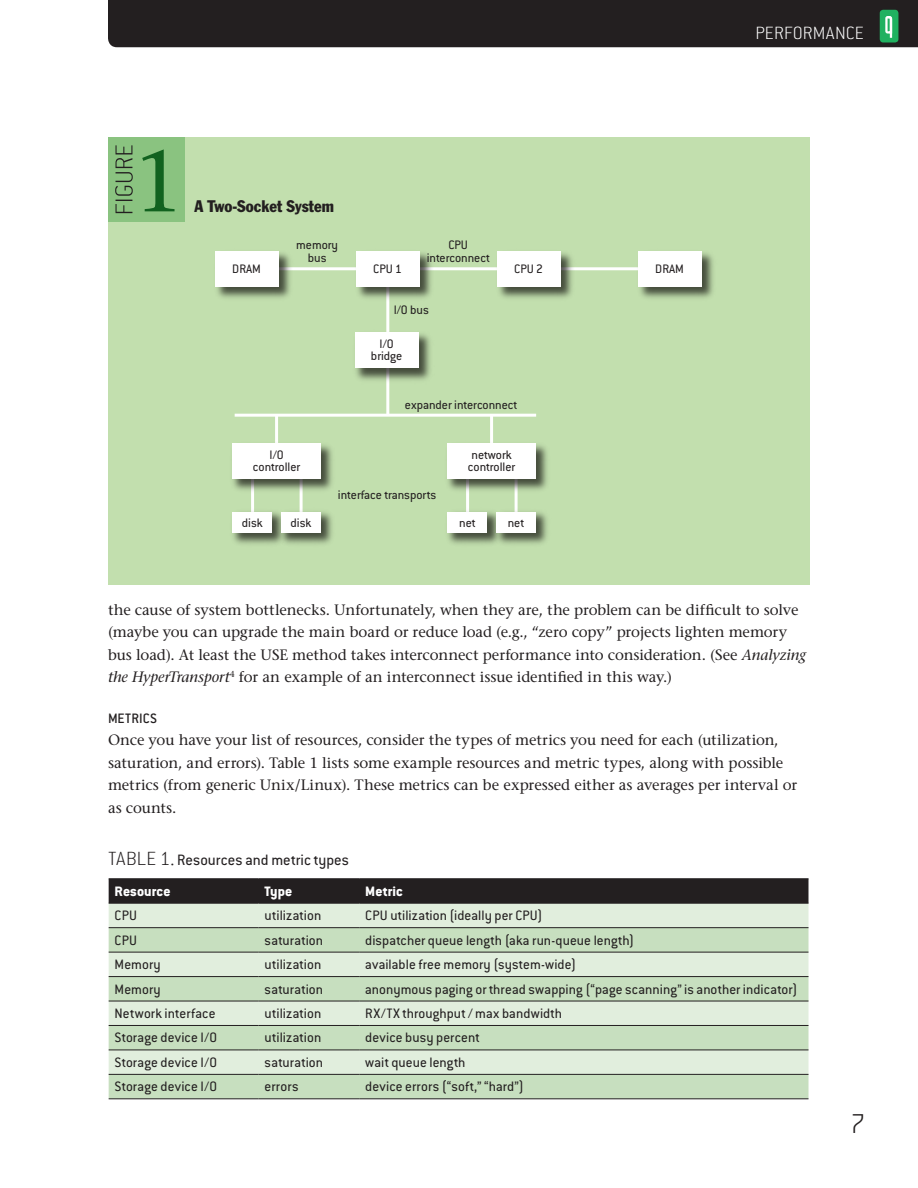
<style>
.page{position:relative;width:918px;height:1188px;background:#fff}
.page>*{position:absolute;margin:0;border:0;box-sizing:border-box;transform-origin:0 0}
.t1{font:200 30px "Conduit ITC Std";color:#231f20}
.t2{font:200 19.5px "Conduit ITC Std";letter-spacing:.01em;color:#fff}
.Q_1st_level_heads{font:16.5px "Conduit ITC Std";letter-spacing:.01em;color:#231f20}
.t3{font:condensed 16.5px "Franklin Gothic";color:#231f20}
.Q_coding_copy{font:15px "Conduit ITC Std";letter-spacing:.01em;color:#231f20}
.Q_body_copy{font:15px/22.5px "Stone Serif";letter-spacing:-.005em;color:#231f20}
.Q_body_copy_no_inden{font:15px/22.5px "Stone Serif";letter-spacing:-.005em;color:#231f20}
.Q_coding_copy-2{font:800 15px "Conduit ITC Std";letter-spacing:.005em;color:#fff}
.Q_2nd_level_heads{font:500 15px "Conduit ITC Std";letter-spacing:.01em;color:#231f20}
.t4{font:13.5px/12.5px "Conduit ITC Std";color:#231f20;text-align:center}
.s1{font-style:italic}
.s2{font-weight:200;font-size:21px}
</style>
<div class="page">
<div style="left:108px;top:0;width:810px;height:47px;background:#231f20"></div>
<div style="left:109px;top:138px;width:701px;height:447px;background:#c2dfae"></div>
<hr style="left:264px;top:267px;width:389px;height:3px;background:#fff">
<hr style="left:235px;top:414px;width:301px;height:3px;background:#fff">
<hr style="left:386px;top:273px;width:3px;height:142px;background:#fff">
<hr style="left:251px;top:473px;width:3px;height:53px;background:#fff">
<hr style="left:300px;top:473px;width:3px;height:53px;background:#fff">
<hr style="left:275px;top:415px;width:3px;height:44px;background:#fff">
<hr style="left:466px;top:473px;width:3px;height:53px;background:#fff">
<hr style="left:515px;top:473px;width:3px;height:53px;background:#fff">
<hr style="left:490px;top:415px;width:3px;height:44px;background:#fff">
<img style="left:215px;top:251px;width:80px;height:48px">
<div style="left:215px;top:251px;width:63px;height:35px;background:#fff"></div>
<img style="left:232px;top:510px;width:45px;height:35px">
<div style="left:233px;top:512px;width:39px;height:21px;background:#fff"></div>
<img style="left:353px;top:251px;width:83px;height:51px">
<div style="left:356px;top:251px;width:63px;height:35px;background:#fff"></div>
<img style="left:494px;top:251px;width:83px;height:48px">
<div style="left:497px;top:251px;width:63px;height:35px;background:#fff"></div>
<img style="left:635px;top:251px;width:79px;height:48px">
<div style="left:638px;top:251px;width:63px;height:35px;background:#fff"></div>
<img style="left:355px;top:329px;width:76px;height:56px">
<div style="left:355px;top:333px;width:63px;height:35px;background:#fff"></div>
<img style="left:232px;top:443px;width:101px;height:51px">
<div style="left:233px;top:443px;width:88px;height:36px;background:#fff"></div>
<img style="left:277px;top:508px;width:56px;height:37px">
<div style="left:281px;top:512px;width:40px;height:21px;background:#fff"></div>
<img style="left:447px;top:510px;width:46px;height:35px">
<div style="left:448px;top:512px;width:39px;height:21px;background:#fff"></div>
<img style="left:447px;top:443px;width:101px;height:51px">
<div style="left:448px;top:443px;width:88px;height:36px;background:#fff"></div>
<img style="left:493px;top:508px;width:55px;height:37px">
<div style="left:496px;top:512px;width:40px;height:21px;background:#fff"></div>
<div style="left:109px;top:137px;width:76px;height:84px;background:#8ac380"></div>
<svg style="left:142px;top:149px;width:33px;height:62px"></svg>
<svg style="left:115px;top:145px;width:18px;height:68px"></svg>
<div style="left:109px;top:879px;width:699px;height:24px;background:#231f20"></div>
<div style="left:109px;top:904px;width:699px;height:23px;background:#e1eedd"></div>
<svg style="left:109px;top:928px;width:699px;height:170px;background:#d0e3c9"></svg>
<hr style="left:109px;top:878px;width:150px;height:1px;background:#231f20">
<hr style="left:259px;top:878px;width:100px;height:1px;background:#231f20">
<hr style="left:359px;top:878px;width:449px;height:1px;background:#231f20">
<hr style="left:109px;top:903px;width:150px;height:1px;background:#231f20">
<hr style="left:259px;top:903px;width:100px;height:1px;background:#231f20">
<hr style="left:359px;top:903px;width:449px;height:1px;background:#231f20">
<hr style="left:109px;top:927px;width:150px;height:1px;background:#231f20">
<hr style="left:259px;top:927px;width:100px;height:1px;background:#231f20">
<hr style="left:359px;top:927px;width:449px;height:1px;background:#231f20">
<hr style="left:109px;top:952px;width:150px;height:1px;background:#231f20">
<hr style="left:259px;top:952px;width:100px;height:1px;background:#231f20">
<hr style="left:359px;top:952px;width:449px;height:1px;background:#231f20">
<hr style="left:109px;top:976px;width:150px;height:1px;background:#231f20">
<hr style="left:259px;top:976px;width:100px;height:1px;background:#231f20">
<hr style="left:359px;top:976px;width:449px;height:1px;background:#231f20">
<hr style="left:109px;top:1001px;width:150px;height:1px;background:#231f20">
<hr style="left:259px;top:1001px;width:100px;height:1px;background:#231f20">
<hr style="left:359px;top:1001px;width:449px;height:1px;background:#231f20">
<hr style="left:109px;top:1025px;width:150px;height:1px;background:#231f20">
<hr style="left:259px;top:1025px;width:100px;height:1px;background:#231f20">
<hr style="left:359px;top:1025px;width:449px;height:1px;background:#231f20">
<hr style="left:109px;top:1050px;width:150px;height:1px;background:#231f20">
<hr style="left:259px;top:1050px;width:100px;height:1px;background:#231f20">
<hr style="left:359px;top:1050px;width:449px;height:1px;background:#231f20">
<hr style="left:109px;top:1074px;width:150px;height:1px;background:#231f20">
<hr style="left:259px;top:1074px;width:100px;height:1px;background:#231f20">
<hr style="left:359px;top:1074px;width:449px;height:1px;background:#231f20">
<hr style="left:109px;top:1098px;width:150px;height:1px;background:#231f20">
<hr style="left:259px;top:1098px;width:100px;height:1px;background:#231f20">
<hr style="left:359px;top:1098px;width:449px;height:1px;background:#231f20">
<p class="t3" style="left:194px;top:196px;width:141px">A Two-Socket System</p>
<p class="t4" style="left:232px;top:262px;width:30px">DRAM</p>
<p class="t4" style="left:296px;top:238px;width:43px">memory bus</p>
<p class="t4" style="left:427px;top:238px;width:65px">CPU interconnect</p>
<p class="t4" style="left:373px;top:262px;width:30px">CPU 1</p>
<p class="t4" style="left:514px;top:262px;width:30px">CPU 2</p>
<p class="t4" style="left:655px;top:262px;width:30px">DRAM</p>
<p class="t4" style="left:394px;top:303px;width:36px">I/O bus</p>
<p class="t4" style="left:371px;top:337px;width:33px">I/O bridge</p>
<p class="t4" style="left:405px;top:398px;width:114px">expander interconnect</p>
<p class="t4" style="left:253px;top:448px;width:49px">I/O controller</p>
<p class="t4" style="left:242px;top:516px;width:22px">disk</p>
<p class="t4" style="left:290px;top:516px;width:22px">disk</p>
<p class="t4" style="left:338px;top:488px;width:100px">interface transports</p>
<p class="t4" style="left:468px;top:448px;width:49px;text-align:left">network controller</p>
<p class="t4" style="left:459px;top:516px;width:18px">net</p>
<p class="t4" style="left:508px;top:516px;width:18px">net</p>
<h2 class="t2" style="left:755px;top:22px;width:110px">PERFORMANCE</h2>
<p class="Q_body_copy" style="left:108px;top:598px;width:700px">the cause of system bottlenecks. Unfortunately, when they are, the problem can be difficult to solve (maybe you can upgrade the main board or reduce load (e.g., “zero copy” projects lighten memory bus load). At least the USE method takes interconnect performance into consideration. (See <span class="s1">Analyzing the HyperTransport</span><sup>4</sup> for an example of an interconnect issue identified in this way.)</p>
<p class="Q_2nd_level_heads" style="left:108px;top:709px;width:51px">METRICS</p>
<p class="Q_body_copy_no_inden" style="left:108px;top:729px;width:691px">Once you have your list of resources, consider the types of metrics you need for each (utilization, saturation, and errors). Table 1 lists some example resources and metric types, along with possible metrics (from generic Unix/Linux). These metrics can be expressed either as averages per interval or as counts.</p>
<p class="Q_1st_level_heads" style="left:109px;top:850px;width:242px"><span class="s2">TABLE 1.</span> Resources and metric types</p>
<p class="Q_coding_copy-2" style="left:115px;top:882px;width:57px">Resource</p>
<p class="Q_coding_copy-2" style="left:265px;top:882px;width:29px">Type</p>
<p class="Q_coding_copy-2" style="left:365px;top:882px;width:39px">Metric</p>
<p class="Q_coding_copy" style="left:115px;top:906px;width:24px">CPU</p>
<p class="Q_coding_copy" style="left:265px;top:906px;width:58px">utilization</p>
<p class="Q_coding_copy" style="left:365px;top:906px;width:179px">CPU utilization (ideally per CPU)</p>
<p class="Q_coding_copy" style="left:115px;top:931px;width:24px">CPU</p>
<p class="Q_coding_copy" style="left:265px;top:931px;width:60px">saturation</p>
<p class="Q_coding_copy" style="left:365px;top:931px;width:271px">dispatcher queue length (aka run-queue length)</p>
<p class="Q_coding_copy" style="left:115px;top:955px;width:48px">Memory</p>
<p class="Q_coding_copy" style="left:265px;top:955px;width:58px">utilization</p>
<p class="Q_coding_copy" style="left:365px;top:955px;width:212px">available free memory (system-wide)</p>
<p class="Q_coding_copy" style="left:115px;top:980px;width:48px">Memory</p>
<p class="Q_coding_copy" style="left:265px;top:980px;width:60px">saturation</p>
<p class="Q_coding_copy" style="left:365px;top:980px;width:434px">anonymous paging or thread swapping (“page scanning” is another indicator)</p>
<p class="Q_coding_copy" style="left:115px;top:1004px;width:102px">Network interface</p>
<p class="Q_coding_copy" style="left:265px;top:1004px;width:58px">utilization</p>
<p class="Q_coding_copy" style="left:365px;top:1004px;width:198px">RX/TX throughput / max bandwidth</p>
<p class="Q_coding_copy" style="left:115px;top:1029px;width:104px">Storage device I/O</p>
<p class="Q_coding_copy" style="left:265px;top:1029px;width:58px">utilization</p>
<p class="Q_coding_copy" style="left:365px;top:1029px;width:116px">device busy percent</p>
<p class="Q_coding_copy" style="left:115px;top:1053px;width:104px">Storage device I/O</p>
<p class="Q_coding_copy" style="left:265px;top:1053px;width:60px">saturation</p>
<p class="Q_coding_copy" style="left:365px;top:1053px;width:102px">wait queue length</p>
<p class="Q_coding_copy" style="left:115px;top:1078px;width:104px">Storage device I/O</p>
<p class="Q_coding_copy" style="left:265px;top:1078px;width:35px">errors</p>
<p class="Q_coding_copy" style="left:365px;top:1078px;width:160px">device errors (“soft,” “hard”)</p>
<h1 class="t1" style="left:850px;top:1106px;width:17px">7</h1>
</div>
